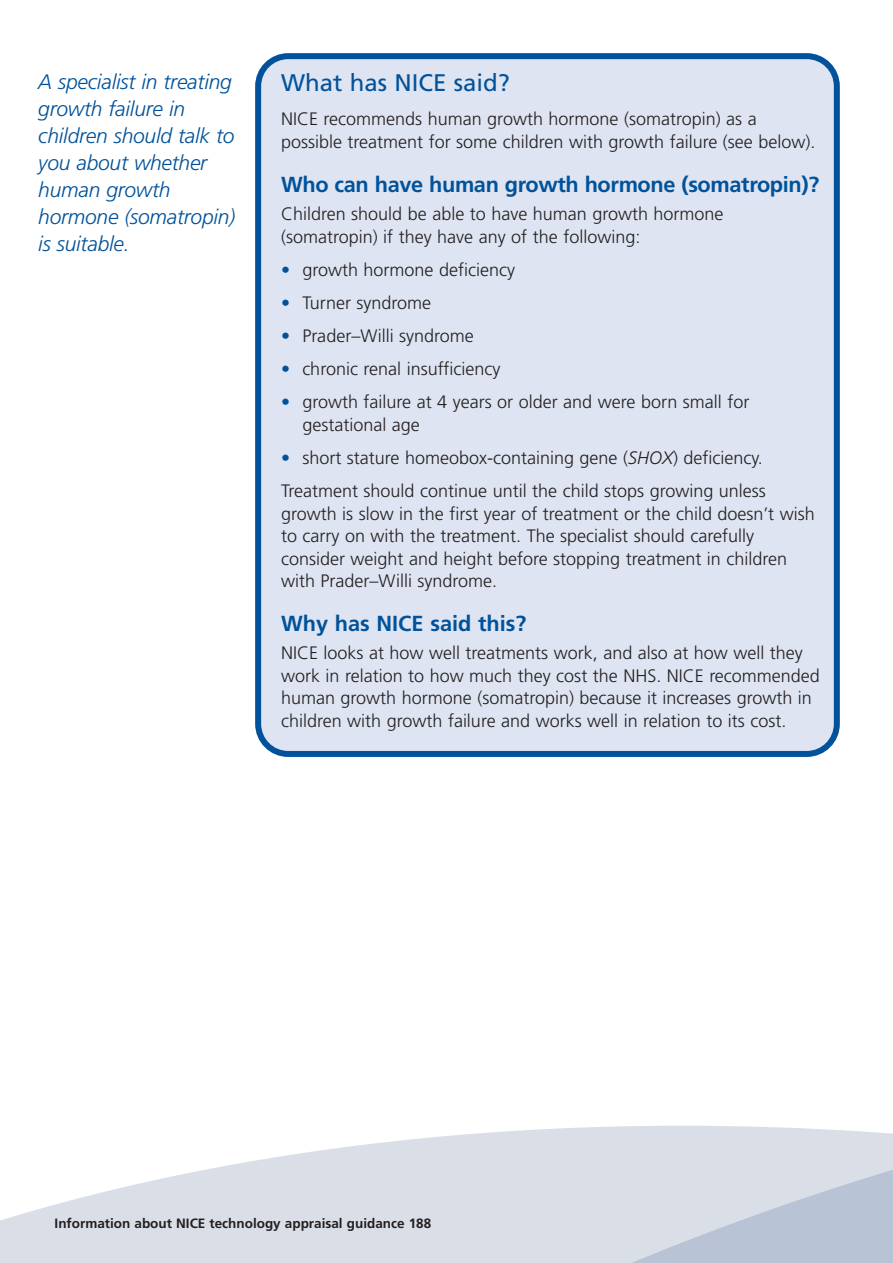
<style>
.page{position:relative;width:893px;height:1263px;background:#fff}
.page>*{position:absolute;margin:0;border:0;box-sizing:border-box;transform-origin:0 0}
.t1{font:24px "Frutiger";color:#01529a}
.t2{font:700 21.75px "Frutiger";letter-spacing:-.015em;color:#01529a}
.t3{font:italic 300 21px/27px "Frutiger";letter-spacing:-.01em;color:#01529a}
.t4{font:300 18px/22.5px "Frutiger";color:#231f20}
.t5{font:700 13.5px "Frutiger";color:#231f20}
.s1{color:#01529a}
.s2{font-style:italic}
.s3{font-weight:400}
</style>
<div class="page">
<svg style="left:390px;top:1126px;width:503px;height:16px;fill:#dadfe7"></svg>
<svg style="left:0;top:1142px;width:893px;height:121px;background:#dadfe7"></svg>
<div style="left:255px;top:53px;width:585px;height:704px;background:#dee4f1"></div>
<p class="t3" style="left:38px;top:70px;width:198px">A specialist in treating growth failure in children should talk to you about whether human growth hormone (somatropin) is suitable.</p>
<h1 class="t1" style="left:281px;top:73px;width:230px">What has NICE said?</h1>
<p class="t4" style="left:281px;top:109px;width:536px">NICE recommends human growth hormone (somatropin) as a possible treatment for some children with growth failure (see below).</p>
<p class="t2" style="left:281px;top:176px;width:540px">Who can have human growth hormone (somatropin)?</p>
<p class="t4" style="left:281px;top:204px;width:444px">Children should be able to have human growth hormone (somatropin) if they have any of the following:</p>
<p class="t4" style="left:281px;top:260px;width:235px"><span class="s1">•</span> growth hormone deficiency</p>
<p class="t4" style="left:281px;top:293px;width:152px"><span class="s1">•</span> Turner syndrome</p>
<p class="t4" style="left:281px;top:326px;width:194px"><span class="s1">•</span> Prader–Willi syndrome</p>
<p class="t4" style="left:281px;top:359px;width:221px"><span class="s1">•</span> chronic renal insufficiency</p>
<p class="t4" style="left:302px;top:392px;width:448px;text-indent:-21px"><span class="s1">•</span> growth failure at 4 years or older and were born small for gestational age</p>
<p class="t4" style="left:281px;top:442px;width:486px;line-height:33.2px"><span class="s1">•</span> short stature homeobox-containing gene (<span class="s2">SHOX</span>) deficiency.<br>Treatment should continue until the child stops growing unless</p>
<p class="t4" style="left:281px;top:503px;width:535px">growth is slow in the first year of treatment or the child doesn’t wish to carry on with the treatment. The specialist should carefully consider weight and height before stopping treatment in children with Prader–Willi syndrome.</p>
<p class="t2" style="left:281px;top:615px;width:247px">Why has NICE said this?</p>
<p class="t4" style="left:281px;top:643px;width:540px">NICE looks at how well treatments work, and also at how well they work in relation to how much they cost the NHS. NICE recommended human growth hormone (somatropin) because it increases growth in children with growth failure and works well in relation to its cost.</p>
<p class="t5" style="left:55px;top:1218px;width:395px"><span class="s3">2</span>InforInformation about NICE technology appraisal guidance xx</p>
<p class="t5" style="left:85px;top:1218px;width:347px">mation about NICE technology appraisal guidance 188</p>
</div>
